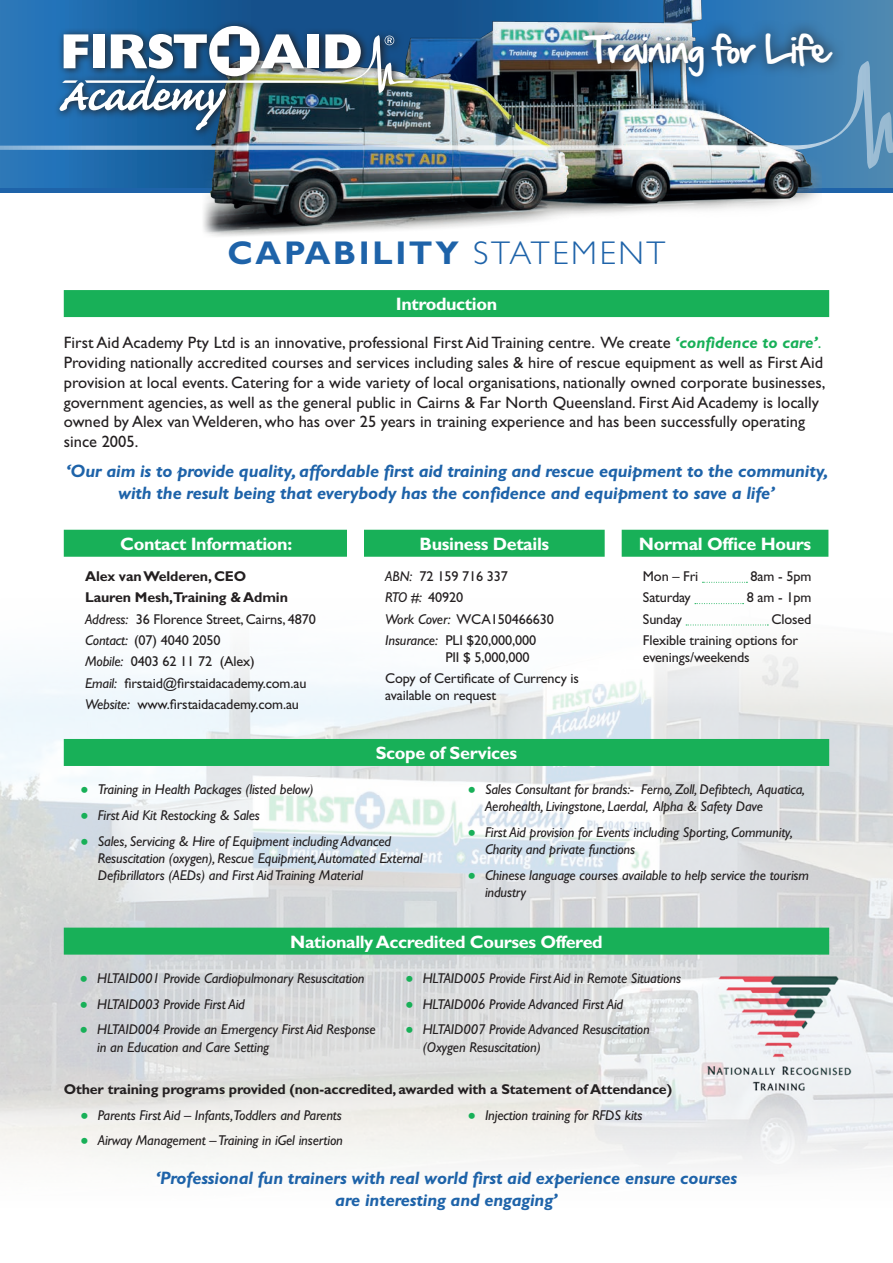
<style>
.page{position:relative;width:893px;height:1263px;background:#fff}
.page>*{position:absolute;margin:0;border:0;box-sizing:border-box;transform-origin:0 0}
.t1{font:33.45px "Hand Of Sean";color:#fff}
.t2{font:700 33px "Gill Sans";letter-spacing:.08em;color:#1e63a9}
.t3{font:italic 700 18px/21.6px "Gill Sans";letter-spacing:-.01em;color:#1e63a9;text-align:center}
.t4{font:700 18px "Gill Sans";letter-spacing:-.02em;color:#fff}
.t5{font:16.5px/19.8px "Gill Sans";color:#231f20}
.t6{font:italic 14.25px/17.1px "Gill Sans";letter-spacing:-.01em;color:#231f20}
.t7{font:14.25px/21.3px "Gill Sans";letter-spacing:-.01em;color:#231f20}
.t8{font:700 14.25px "Gill Sans";letter-spacing:-.01em;color:#231f20}
.s1{font-weight:300}
.s2{font-weight:700;font-style:italic;color:#18b058}
.s3{color:#18b058}
.s4{font-weight:700}
.s5{font-style:italic}
.s6{font-weight:700;font-style:normal;font-size:21px;color:#18b058}
</style>
<div class="page">
<svg style="left:0;top:0;width:893px;height:188px;background:#2b73ae"></svg>
<img style="left:201px;top:0;width:648px;height:236px">
<img style="left:0;top:61px;width:893px;height:108px">
<img style="left:571px;top:20px;width:274px;height:70px">
<img style="left:53px;top:20px;width:370px;height:120px">
<img style="left:60px;top:26px;width:355px;height:104px">
<img style="left:0;top:581px;width:893px;height:587px">
<div style="left:64px;top:290px;width:765px;height:27px;background:#18b058"></div>
<div style="left:64px;top:739px;width:765px;height:27px;background:#18b058"></div>
<div style="left:64px;top:530px;width:283px;height:27px;background:#18b058"></div>
<div style="left:364px;top:530px;width:241px;height:27px;background:#18b058"></div>
<div style="left:622px;top:530px;width:206px;height:27px;background:#18b058"></div>
<svg style="left:702px;top:582px;width:45px;height:1px"></svg>
<svg style="left:695px;top:603px;width:49px;height:1px"></svg>
<svg style="left:686px;top:625px;width:82px;height:1px"></svg>
<div style="left:64px;top:928px;width:765px;height:27px;background:#18b058"></div>
<img style="left:702px;top:964px;width:154px;height:141px">
<h1 class="t1" style="left:587px;top:18px;width:244px">Training for Life</h1>
<h2 class="t2" style="left:227px;top:233px;width:439px">CAPABILITY <span class="s1">STATEMENT</span></h2>
<p class="t4" style="left:396px;top:293px;width:103px">Introduction</p>
<p class="t5" style="left:64px;top:333px;width:763px">First Aid Academy Pty Ltd is an innovative, professional First Aid Training centre. We create <span class="s2">‘confidence to care’</span><span class="s3">.<br></span>Providing nationally accredited courses and services including sales &amp; hire of rescue equipment as well as First Aid provision at local events. Catering for a wide variety of local organisations, nationally owned corporate businesses, government agencies, as well as the general public in Cairns &amp; Far North Queensland. First Aid Academy is locally owned by Alex van Welderen, who has over 25 years in training experience and has been successfully operating since 2005.</p>
<p class="t3" style="left:66px;top:460px;width:764px">‘Our aim is to provide quality, affordable first aid training and rescue equipment to the community, with the result being that everybody has the confidence and equipment to save a life’</p>
<p class="t4" style="left:120px;top:533px;width:173px">Contact Information:</p>
<p class="t7" style="left:85px;top:565px;width:232px"><span class="s4">Alex van Welderen, CEO<br>Lauren Mesh,Training &amp; Admin<br></span><span class="s5">Address:</span> 36 Florence Street, Cairns, 4870<br><span class="s5">Contact:</span> (07) 4040 2050<br><span class="s5">Mobile:</span> 0403 62 11 72 (Alex)<br><span class="s5">Email:</span> firstaid@firstaidacademy.com.au<br><span class="s5">Website:</span> www.firstaidacademy.com.au</p>
<p class="t4" style="left:419px;top:533px;width:131px">Business Details</p>
<p class="t7" style="left:385px;top:565px;width:170px"><span class="s5">ABN:</span> 72 159 716 337<br><span class="s5">RTO #:</span> 40920<br><span class="s5">Work Cover:</span> WCA150466630<br><span class="s5">Insurance:</span> PLI $20,000,000</p>
<p class="t7" style="left:385px;top:646px;width:195px;text-indent:60px">PII $ 5,000,000<br>Copy of Certificate of Currency is</p>
<p class="t7" style="left:385px;top:685px;width:113px">available on request</p>
<p class="t4" style="left:639px;top:533px;width:174px">Normal Office Hours</p>
<p class="t7" style="left:643px;top:565px;width:57px">Mon – Fri</p>
<p class="t7" style="left:751px;top:565px;width:62px">8am - 5pm</p>
<p class="t7" style="left:643px;top:587px;width:49px">Saturday</p>
<p class="t7" style="left:747px;top:587px;width:66px">8 am - 1pm</p>
<p class="t7" style="left:643px;top:608px;width:41px">Sunday</p>
<p class="t7" style="left:643px;top:608px;width:170px;text-indent:129px">Closed<br>Flexible training options for</p>
<p class="t7" style="left:643px;top:646px;width:108px">evenings/weekends</p>
<p class="t4" style="left:376px;top:742px;width:143px">Scope of Services</p>
<p class="t6" style="left:81px;top:781px;width:234px"><span class="s6">•</span> Training in Health Packages (listed below)</p>
<p class="t6" style="left:81px;top:806px;width:181px"><span class="s6">•</span> First Aid Kit Restocking &amp; Sales</p>
<p class="t6" style="left:98px;top:832px;width:326px;text-indent:-17px"><span class="s6">•</span> Sales, Servicing &amp; Hire of Equipment including Advanced<br>Resuscitation (oxygen), Rescue Equipment, Automated External<br>Defibrillators (AEDs) and First Aid Training Material</p>
<p class="t6" style="left:485px;top:781px;width:322px;text-indent:-17px"><span class="s6">•</span> Sales Consultant for brands:- Ferno, Zoll, Defibtech, Aquatica,<br>Aerohealth, Livingstone, Laerdal, Alpha &amp; Safety Dave</p>
<p class="t6" style="left:485px;top:824px;width:309px;text-indent:-17px"><span class="s6">•</span> First Aid provision for Events including Sporting, Community,<br>Charity and private functions</p>
<p class="t6" style="left:485px;top:866px;width:325px;text-indent:-17px"><span class="s6">•</span> Chinese language courses available to help service the tourism industry</p>
<p class="t4" style="left:290px;top:931px;width:314px">Nationally Accredited Courses Offered</p>
<p class="t6" style="left:80px;top:970px;width:286px"><span class="s6">•</span> HLTAID001 Provide Cardiopulmonary Resuscitation</p>
<p class="t6" style="left:80px;top:995px;width:166px"><span class="s6">•</span> HLTAID003 Provide First Aid</p>
<p class="t6" style="left:97px;top:1021px;width:280px;text-indent:-17px"><span class="s6">•</span> HLTAID004 Provide an Emergency First Aid Response in an Education and Care Setting</p>
<p class="t6" style="left:406px;top:970px;width:277px"><span class="s6">•</span> HLTAID005 Provide First Aid in Remote Situations</p>
<p class="t6" style="left:406px;top:995px;width:219px"><span class="s6">•</span> HLTAID006 Provide Advanced First Aid</p>
<p class="t6" style="left:423px;top:1021px;width:228px;text-indent:-17px"><span class="s6">•</span> HLTAID007 Provide Advanced Resuscitation (Oxygen Resuscitation)</p>
<p class="t8" style="left:64px;top:1081px;width:610px">Other training programs provided (non-accredited, awarded with a Statement of Attendance)</p>
<p class="t6" style="left:81px;top:1106px;width:263px"><span class="s6">•</span> Parents First Aid – Infants,Toddlers and Parents</p>
<p class="t6" style="left:81px;top:1132px;width:264px"><span class="s6">•</span> Airway Management – Training in iGel insertion</p>
<p class="t6" style="left:468px;top:1106px;width:176px"><span class="s6">•</span> Injection training for RFDS kits</p>
<p class="t3" style="left:156px;top:1167px;width:583px">‘Professional fun trainers with real world first aid experience ensure courses are interesting and engaging’</p>
</div>
